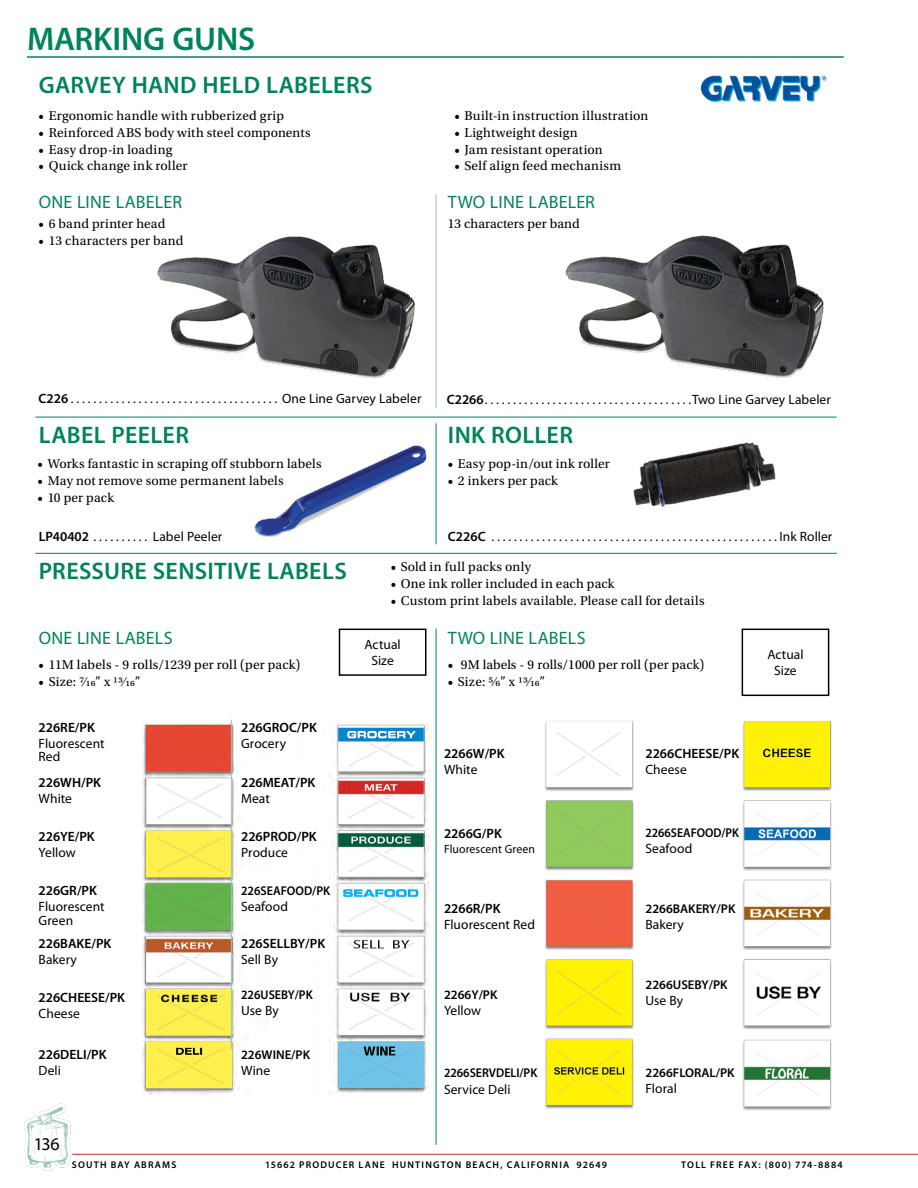
<style>
.page{position:relative;width:918px;height:1188px;background:#fff}
.page>*{position:absolute;margin:0;border:0;box-sizing:border-box;transform-origin:0 0}
.t1{font:600 33px "Myriad Pro";letter-spacing:-.005em;color:#008457}
.t2{font:600 24px "Myriad Pro";letter-spacing:.015em;color:#008457}
.t3{font:18px "Myriad Pro";letter-spacing:.015em;color:#008457}
.t4{font:18px "Myriad Pro";color:#000}
.t5{font:13.5px "Utopia Std";letter-spacing:.01em;color:#000}
.t6{font:13.5px/16.2px "Myriad Pro";letter-spacing:.005em;color:#000;text-align:center}
.t7{font:600 13.5px "Myriad Pro";color:#000}
.t8{font:600 12.75px "Myriad Pro";color:#000}
.t9{font:600 12.75px "Myriad Pro";color:#000;scale:.95 1}
.t10{font:600 12.75px "Myriad Pro";color:#000;scale:.94 1}
.t11{font:600 12.75px "Myriad Pro";color:#000;scale:.93 1}
.t12{font:12px "Myriad Pro";letter-spacing:.01em;color:#000}
.t13{font:600 9.75px "Myriad Pro";letter-spacing:.12em;color:#000}
.s1{font-weight:600}
</style>
<div class="page">
<hr style="left:27px;top:56px;width:817px;height:2px;background:#008457">
<div style="left:857px;top:119px;width:34px;height:33px;border:1px solid #fff;border-radius:50%"></div>
<div style="left:857px;top:1037px;width:34px;height:33px;border:1px solid #fff;border-radius:50%"></div>
<div style="left:857px;top:578px;width:34px;height:33px;border:1px solid #fff;border-radius:50%"></div>
<img style="left:24px;top:1103px;width:50px;height:68px">
<hr style="left:72px;top:1154px;width:846px;height:1px;background:#c02f38">
<img style="left:545px;top:721px;width:287px;height:389px">
<hr style="left:35px;top:417px;width:802px;height:1px;background:#008457">
<hr style="left:35px;top:553px;width:802px;height:1px;background:#008457">
<div style="left:742px;top:629px;width:87px;height:67px;border:2px solid #000"></div>
<img style="left:633px;top:442px;width:143px;height:65px">
<img style="left:254px;top:445px;width:173px;height:92px">
<hr style="left:436px;top:423px;width:1px;height:121px;background:#008457">
<img style="left:142px;top:724px;width:287px;height:371px">
<div style="left:339px;top:629px;width:87px;height:47px;border:2px solid #000"></div>
<hr style="left:231px;top:720px;width:1px;height:329px;background:#97c6b5">
<img style="left:157px;top:236px;width:258px;height:143px">
<img style="left:565px;top:235px;width:259px;height:143px">
<img style="left:700px;top:75px;width:127px;height:27px">
<hr style="left:436px;top:194px;width:1px;height:214px;background:#97c6b5">
<hr style="left:436px;top:629px;width:1px;height:516px;background:#008457">
<p class="t1" style="left:27px;top:18px;width:230px">MARKING GUNS</p>
<p class="t2" style="left:39px;top:69px;width:335px">GARVEY HAND HELD LABELERS</p>
<p class="t5" style="left:39px;top:108px;width:247px">• Ergonomic handle with rubberized grip</p>
<p class="t5" style="left:39px;top:125px;width:274px">• Reinforced ABS body with steel components</p>
<p class="t5" style="left:39px;top:142px;width:135px">• Easy drop-in loading</p>
<p class="t5" style="left:39px;top:159px;width:150px">• Quick change ink roller</p>
<p class="t5" style="left:454px;top:108px;width:195px">• Built-in instruction illustration</p>
<p class="t5" style="left:454px;top:125px;width:125px">• Lightweight design</p>
<p class="t5" style="left:454px;top:142px;width:150px">• Jam resistant operation</p>
<p class="t5" style="left:454px;top:159px;width:168px">• Self align feed mechanism</p>
<h2 class="t3" style="left:39px;top:190px;width:145px">ONE LINE LABELER</h2>
<h2 class="t3" style="left:448px;top:190px;width:149px">TWO LINE LABELER</h2>
<p class="t5" style="left:448px;top:217px;width:133px">13 characters per band</p>
<p class="t5" style="left:39px;top:217px;width:128px">• 6 band printer head</p>
<p class="t5" style="left:39px;top:234px;width:146px">• 13 characters per band</p>
<p class="t6" style="left:39px;top:390px;width:384px"><span class="s1">C226</span> . . . . . . . . . . . . . . . . . . . . . . . . . . . . . . . . . . . . . One Line Garvey Labeler</p>
<p class="t6" style="left:447px;top:391px;width:385px"><span class="s1">C2266</span> . . . . . . . . . . . . . . . . . . . . . . . . . . . . . . . . . . . . Two Line Garvey Labeler</p>
<p class="t2" style="left:39px;top:420px;width:152px">LABEL PEELER</p>
<p class="t2" style="left:448px;top:420px;width:127px">INK ROLLER</p>
<p class="t5" style="left:38px;top:456px;width:286px">• Works fantastic in scraping off stubborn labels</p>
<p class="t5" style="left:38px;top:473px;width:248px">• May not remove some permanent labels</p>
<p class="t5" style="left:38px;top:490px;width:78px">• 10 per pack</p>
<p class="t5" style="left:448px;top:456px;width:164px">• Easy pop-in/out ink roller</p>
<p class="t5" style="left:448px;top:473px;width:112px">• 2 inkers per pack</p>
<p class="t6" style="left:39px;top:528px;width:185px"><span class="s1">LP40402</span> . . . . . . . . . . Label Peeler</p>
<p class="t6" style="left:448px;top:528px;width:386px"><span class="s1">C226C</span> . . . . . . . . . . . . . . . . . . . . . . . . . . . . . . . . . . . . . . . . . . . . . . . . . . Ink Roller</p>
<h1 class="t2" style="left:39px;top:556px;width:310px">PRESSURE SENSITIVE LABELS</h1>
<h2 class="t3" style="left:39px;top:627px;width:135px">ONE LINE LABELS</h2>
<p class="t5" style="left:39px;top:657px;width:263px">• 11M labels - 9 rolls/1239 per roll (per pack)</p>
<p class="t5" style="left:39px;top:674px;width:103px">• Size: 7/16” x 13/16”</p>
<p class="t7" style="left:39px;top:719px;width:58px">226RE/PK</p>
<p class="t6" style="left:39px;top:736px;width:68px;line-height:13.5px;text-align:left">Fluorescent<br>Red</p>
<p class="t7" style="left:39px;top:774px;width:64px">226WH/PK</p>
<p class="t6" style="left:39px;top:790px;width:35px">White</p>
<p class="t7" style="left:39px;top:828px;width:58px">226YE/PK</p>
<p class="t6" style="left:39px;top:844px;width:39px">Yellow</p>
<p class="t7" style="left:39px;top:882px;width:60px">226GR/PK</p>
<p class="t6" style="left:39px;top:900px;width:68px;line-height:13.5px;text-align:left">Fluorescent<br>Green</p>
<p class="t7" style="left:39px;top:935px;width:74px">226BAKE/PK</p>
<p class="t6" style="left:39px;top:951px;width:40px">Bakery</p>
<p class="t7" style="left:39px;top:989px;width:88px">226CHEESE/PK</p>
<p class="t6" style="left:39px;top:1005px;width:43px">Cheese</p>
<p class="t7" style="left:39px;top:1046px;width:70px">226DELI/PK</p>
<p class="t6" style="left:39px;top:1063px;width:24px">Deli</p>
<h3 class="t4" style="left:34px;top:1133px;width:28px">136</h3>
<p class="t7" style="left:241px;top:719px;width:77px">226GROC/PK</p>
<p class="t6" style="left:241px;top:735px;width:46px">Grocery</p>
<p class="t7" style="left:241px;top:774px;width:76px">226MEAT/PK</p>
<p class="t6" style="left:241px;top:790px;width:30px">Meat</p>
<p class="t7" style="left:241px;top:828px;width:77px">226PROD/PK</p>
<p class="t6" style="left:241px;top:845px;width:48px">Produce</p>
<p class="t9" style="left:241px;top:883px;width:95px">226SEAFOOD/PK</p>
<p class="t6" style="left:241px;top:898px;width:48px">Seafood</p>
<p class="t7" style="left:241px;top:935px;width:86px">226SELLBY/PK</p>
<p class="t6" style="left:241px;top:951px;width:38px">Sell By</p>
<p class="t9" style="left:241px;top:987px;width:77px">226USEBY/PK</p>
<p class="t6" style="left:241px;top:1002px;width:39px">Use By</p>
<p class="t8" style="left:241px;top:1046px;width:70px">226WINE/PK</p>
<p class="t6" style="left:241px;top:1062px;width:31px">Wine</p>
<p class="t5" style="left:391px;top:559px;width:142px">• Sold in full packs only</p>
<p class="t5" style="left:391px;top:576px;width:225px">• One ink roller included in each pack</p>
<p class="t5" style="left:391px;top:593px;width:315px">• Custom print labels available. Please call for details</p>
<p class="t6" style="left:364px;top:636px;width:38px">Actual<br>Size</p>
<h2 class="t3" style="left:448px;top:627px;width:139px">TWO LINE LABELS</h2>
<p class="t5" style="left:448px;top:657px;width:258px">• 9M labels - 9 rolls/1000 per roll (per pack)</p>
<p class="t5" style="left:448px;top:674px;width:99px">• Size: 5/6” x 13/16”</p>
<p class="t7" style="left:444px;top:745px;width:62px">2266W/PK</p>
<p class="t6" style="left:444px;top:761px;width:35px">White</p>
<p class="t7" style="left:646px;top:745px;width:95px">2266CHEESE/PK</p>
<p class="t6" style="left:646px;top:761px;width:43px">Cheese</p>
<p class="t7" style="left:444px;top:825px;width:59px">2266G/PK</p>
<p class="t12" style="left:444px;top:841px;width:93px">Fluorescent Green</p>
<p class="t11" style="left:646px;top:825px;width:102px">2266SEAFOOD/PK</p>
<p class="t6" style="left:646px;top:840px;width:48px">Seafood</p>
<p class="t7" style="left:444px;top:900px;width:58px">2266R/PK</p>
<p class="t6" style="left:444px;top:916px;width:93px">Fluorescent Red</p>
<p class="t8" style="left:646px;top:901px;width:91px">2266BAKERY/PK</p>
<p class="t6" style="left:646px;top:916px;width:40px">Bakery</p>
<p class="t8" style="left:444px;top:986px;width:55px">2266Y/PK</p>
<p class="t6" style="left:444px;top:1002px;width:39px">Yellow</p>
<p class="t8" style="left:646px;top:977px;width:84px">2266USEBY/PK</p>
<p class="t6" style="left:646px;top:993px;width:39px">Use By</p>
<p class="t10" style="left:444px;top:1065px;width:101px">2266SERVDELI/PK</p>
<p class="t6" style="left:444px;top:1081px;width:68px">Service Deli</p>
<p class="t8" style="left:646px;top:1065px;width:91px">2266FLORAL/PK</p>
<p class="t6" style="left:646px;top:1081px;width:33px">Floral</p>
<p class="t6" style="left:767px;top:646px;width:38px">Actual<br>Size</p>
<p class="t13" style="left:72px;top:1158px;width:106px">SOUTH BAY ABRAMS</p>
<p class="t13" style="left:265px;top:1158px;width:344px">15662 PRODUCER LANE HUNTINGTON BEACH, CALIFORNIA 92649</p>
<p class="t13" style="left:681px;top:1158px;width:163px">TOLL FREE FAX: (800) 774-8884</p>
</div>
